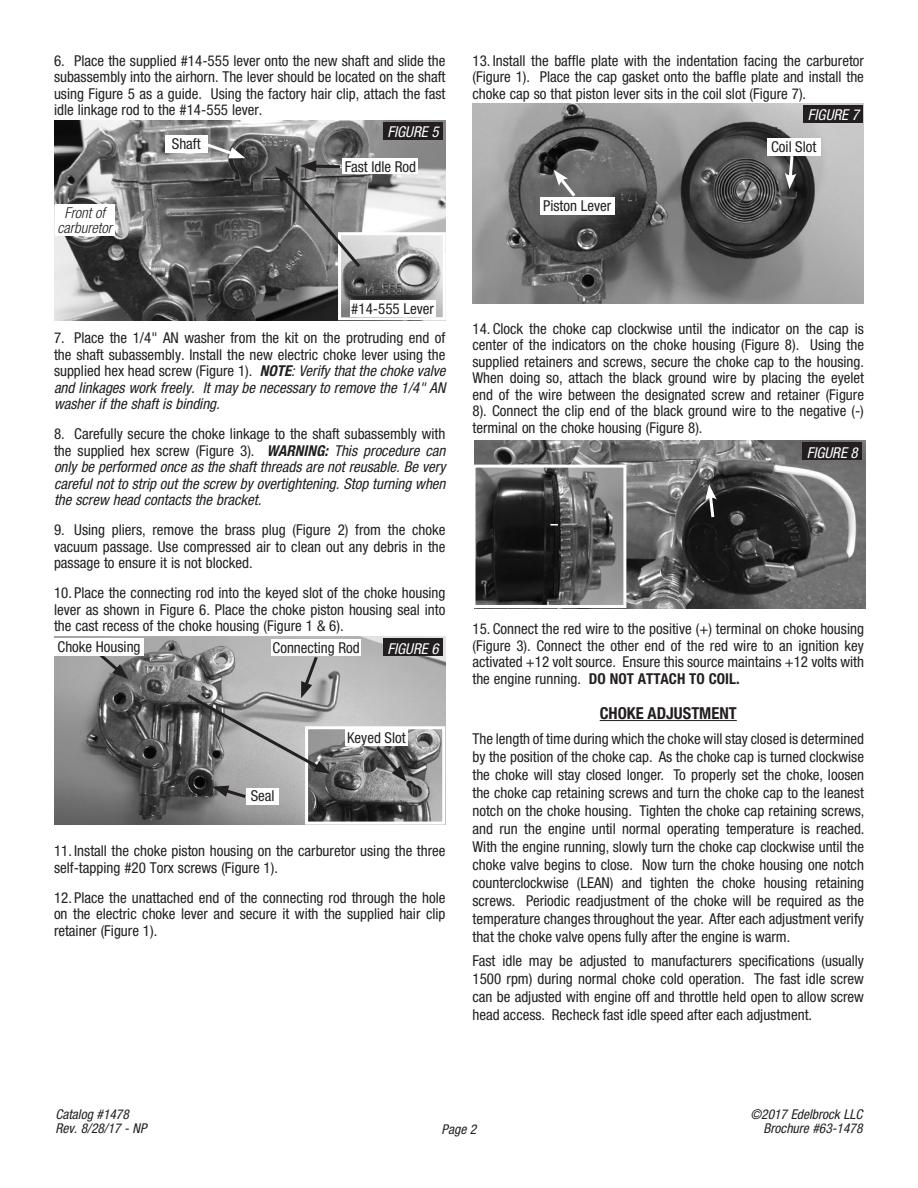
<style>
.page{position:relative;width:918px;height:1188px;background:#fff}
.page>*{position:absolute;margin:0;border:0;box-sizing:border-box;transform-origin:0 0}
.t1{font:700 condensed 16.5px "Helvetica Neue";color:#231f20}
.main{font:condensed 15px/16.5px "Helvetica Neue";color:#231f20;text-align:justify}
.t2{font:italic condensed 15px/16.5px "Helvetica Neue";color:#231f20;text-align:justify}
.t3{font:italic condensed 15px "Helvetica Neue";color:#fff}
.t4{font:italic 300 condensed 15px/15px "Helvetica Neue";color:#231f20;text-align:center}
.t5{font:italic condensed 13.5px/13.5px "Helvetica Neue";color:#231f20}
.s1{font-weight:700;font-style:italic}
.s2{font-style:italic}
.s3{font-style:normal}
.s4{font-weight:700}
</style>
<div class="page">
<img style="left:54px;top:120px;width:392px;height:200px">
<div style="left:343px;top:158px;width:75px;height:15px;background:#fff"></div>
<div style="left:55px;top:205px;width:59px;height:31px;background:#fff"></div>
<div style="left:383px;top:123px;width:60px;height:17px;background:#231f20"></div>
<img style="left:342px;top:236px;width:100px;height:80px">
<div style="left:338px;top:232px;width:108px;height:88px;border:3px solid #fff"></div>
<svg style="left:275px;top:160px;width:88px;height:110px;background:#797979"></svg>
<div style="left:350px;top:301px;width:85px;height:16px;background:#fff"></div>
<div style="left:165px;top:136px;width:42px;height:17px;background:#fff"></div>
<svg style="left:204px;top:141px;width:41px;height:18px"></svg>
<img style="left:54px;top:636px;width:392px;height:189px">
<div style="left:246px;top:788px;width:33px;height:17px;background:#fff"></div>
<svg style="left:96px;top:655px;width:32px;height:24px"></svg>
<div style="left:383px;top:639px;width:60px;height:17px;background:#231f20"></div>
<div style="left:55px;top:638px;width:89px;height:17px;background:#fff"></div>
<svg style="left:212px;top:786px;width:37px;height:14px"></svg>
<div style="left:272px;top:639px;width:89px;height:17px;background:#fff"></div>
<img style="left:309px;top:730px;width:132px;height:91px">
<div style="left:305px;top:726px;width:140px;height:99px;border:3px solid #fff"></div>
<svg style="left:184px;top:653px;width:146px;height:121px;background:#9b9b9b"></svg>
<div style="left:345px;top:730px;width:63px;height:16px;background:#fff"></div>
<svg style="left:373px;top:746px;width:34px;height:36px"></svg>
<hr style="left:600px;top:720px;width:137px;height:1px;background:#231f20">
<img style="left:472px;top:103px;width:392px;height:201px">
<div style="left:804px;top:106px;width:59px;height:17px;background:#231f20"></div>
<svg style="left:554px;top:170px;width:24px;height:28px"></svg>
<svg style="left:785px;top:155px;width:11px;height:34px"></svg>
<div style="left:540px;top:198px;width:75px;height:17px;background:#fff"></div>
<div style="left:767px;top:138px;width:54px;height:17px;background:#fff"></div>
<img style="left:474px;top:441px;width:392px;height:167px">
<div style="left:803px;top:443px;width:59px;height:17px;background:#231f20"></div>
<svg style="left:705px;top:484px;width:12px;height:36px"></svg>
<img style="left:476px;top:469px;width:146px;height:135px">
<div style="left:472px;top:465px;width:154px;height:143px;border:3px solid #fff"></div>
<svg style="left:550px;top:524px;width:8px;height:2px"></svg>
<p class="main" style="left:54px;top:52px;width:393px">6. Place the supplied #14-555 lever onto the new shaft and slide the subassembly into the airhorn. The lever should be located on the shaft using Figure 5 as a guide. Using the factory hair clip, attach the fast idle linkage rod to the #14-555 lever.</p>
<p class="t4" style="left:57px;top:205px;width:56px">Front of carburetor</p>
<p class="main" style="left:172px;top:135px;width:30px">Shaft</p>
<p class="t3" style="left:388px;top:123px;width:53px">FIGURE 5</p>
<p class="main" style="left:345px;top:158px;width:73px">Fast Idle Rod</p>
<p class="main" style="left:472px;top:52px;width:393px">13. Install the baffle plate with the indentation facing the carburetor (Figure 1). Place the cap gasket onto the baffle plate and install the choke cap so that piston lever sits in the coil slot (Figure 7).</p>
<p class="t3" style="left:808px;top:106px;width:53px">FIGURE 7</p>
<p class="main" style="left:543px;top:197px;width:69px">Piston Lever</p>
<p class="main" style="left:771px;top:138px;width:47px">Coil Slot</p>
<p class="main" style="left:351px;top:300px;width:84px">#14-555 Lever</p>
<p class="main" style="left:54px;top:330px;width:393px">7. Place the 1/4" AN washer from the kit on the protruding end of the shaft subassembly. Install the new electric choke lever using the supplied hex head screw (Figure 1). <span class="s1">NOTE</span><span class="s2">: Verify that the choke valve and linkages work freely. It may be necessary to remove the 1/4" AN washer if the shaft is binding.</span></p>
<p class="t2" style="left:54px;top:426px;width:393px"><span class="s3">8. Carefully secure the choke linkage to the shaft subassembly with the supplied hex screw (Figure 3).</span> <span class="s4">WARNING:</span> This procedure can only be performed once as the shaft threads are not reusable. Be very careful not to strip out the screw by overtightening. Stop turning when the screw head contacts the bracket.</p>
<p class="main" style="left:54px;top:522px;width:393px">9. Using pliers, remove the brass plug (Figure 2) from the choke vacuum passage. Use compressed air to clean out any debris in the passage to ensure it is not blocked.</p>
<p class="main" style="left:54px;top:585px;width:393px">10. Place the connecting rod into the keyed slot of the choke housing lever as shown in Figure 6. Place the choke piston housing seal into the cast recess of the choke housing (Figure 1 &amp; 6).</p>
<p class="main" style="left:58px;top:638px;width:85px">Choke Housing</p>
<p class="main" style="left:273px;top:639px;width:89px">Connecting Rod</p>
<p class="t3" style="left:388px;top:640px;width:53px">FIGURE 6</p>
<p class="main" style="left:251px;top:787px;width:25px">Seal</p>
<p class="main" style="left:347px;top:729px;width:60px">Keyed Slot</p>
<p class="main" style="left:54px;top:843px;width:393px">11. Install the choke piston housing on the carburetor using the three self-tapping #20 Torx screws (Figure 1).</p>
<p class="main" style="left:54px;top:889px;width:393px">12. Place the unattached end of the connecting rod through the hole on the electric choke lever and secure it with the supplied hair clip retainer (Figure 1).</p>
<p class="main" style="left:472px;top:320px;width:393px">14. Clock the choke cap clockwise until the indicator on the cap is center of the indicators on the choke housing (Figure 8). Using the supplied retainers and screws, secure the choke cap to the housing.<br>When doing so, attach the black ground wire by placing the eyelet end of the wire between the designated screw and retainer (Figure 8). Connect the clip end of the black ground wire to the negative (-) terminal on the choke housing (Figure 8).</p>
<p class="t3" style="left:807px;top:444px;width:53px">FIGURE 8</p>
<p class="main" style="left:472px;top:621px;width:393px">15. Connect the red wire to the positive (+) terminal on choke housing (Figure 3). Connect the other end of the red wire to an ignition key activated +12 volt source. Ensure this source maintains +12 volts with the engine running. <span class="s4">DO NOT ATTACH TO COIL.</span></p>
<p class="t1" style="left:600px;top:703px;width:139px">CHOKE ADJUSTMENT</p>
<p class="main" style="left:472px;top:729px;width:394px;line-height:18px">The length of time during which the choke will stay closed is determined by the position of the choke cap. As the choke cap is turned clockwise the choke will stay closed longer. To properly set the choke, loosen the choke cap retaining screws and turn the choke cap to the leanest notch on the choke housing. Tighten the choke cap retaining screws, and run the engine until normal operating temperature is reached.<br>With the engine running, slowly turn the choke cap clockwise until the choke valve begins to close. Now turn the choke housing one notch counterclockwise (LEAN) and tighten the choke housing retaining screws. Periodic readjustment of the choke will be required as the temperature changes throughout the year. After each adjustment verify that the choke valve opens fully after the engine is warm.</p>
<p class="main" style="left:472px;top:952px;width:393px;line-height:18px">Fast idle may be adjusted to manufacturers specifications (usually 1500 rpm) during normal choke cold operation. The fast idle screw can be adjusted with engine off and throttle held open to allow screw head access. Recheck fast idle speed after each adjustment.</p>
<p class="t5" style="left:56px;top:1107px;width:93px">Catalog #1478<br>Rev. 8/28/17 - NP</p>
<p class="t5" style="left:750px;top:1107px;width:114px">©2017 Edelbrock LLC</p>
<p class="t5" style="left:442px;top:1123px;width:36px">Page 2</p>
<p class="t5" style="left:764px;top:1121px;width:100px">Brochure #63-1478</p>
</div>
